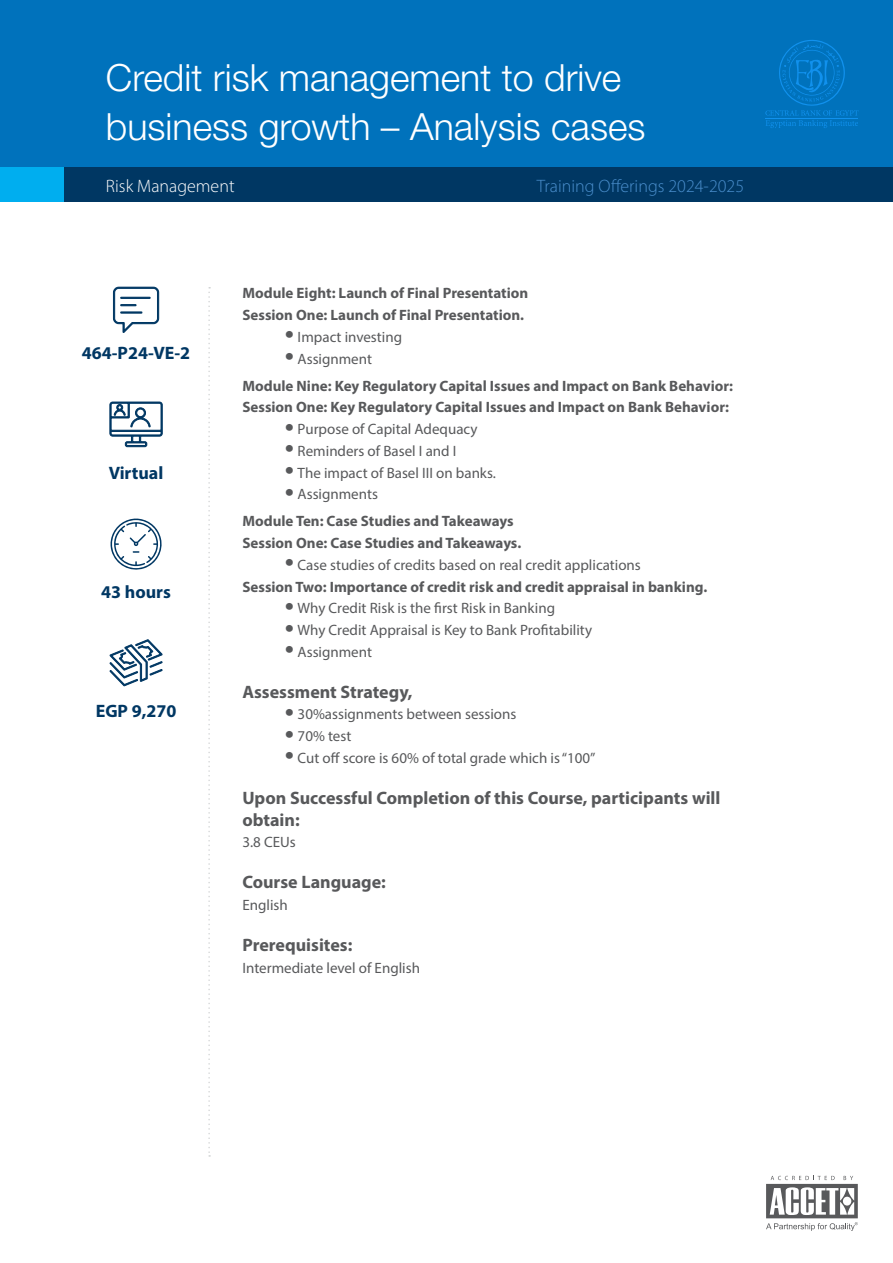
<style>
.page{position:relative;width:893px;height:1263px;background:#fff}
.page>*{position:absolute;margin:0;border:0;box-sizing:border-box;transform-origin:0 0}
.t1{font:300 37.5px/49.5px "Helvetica Neue LT Std";color:#fff}
.t2{font:700 18px/21.8px "Myriad Pro";color:#58595b}
.t3{font:700 18px "Myriad Pro";color:#003763}
.t4{font:300 18px "Myriad Pro";color:#4a8ecc}
.t5{font:300 18px "Myriad Pro";color:#fff}
.t6{font:700 15px/21.8px "Myriad Pro";color:#58595b}
.t7{font:15px "Myriad Pro";color:#58595b}
.s1{font-size:33px}
.s2{font-weight:400;font-size:33px}
.s3{font-weight:400}
</style>
<div class="page">
<div style="left:0;top:0;width:893px;height:168px;background:#0072bc"></div>
<div style="left:0;top:168px;width:893px;height:34px;background:#003763"></div>
<div style="left:0;top:168px;width:64px;height:34px;background:#00aeef"></div>
<svg style="left:208px;top:287px;width:2px;height:870px"></svg>
<svg style="left:766px;top:1176px;width:92px;height:55px"></svg>
<svg style="left:765px;top:40px;width:93px;height:88px"></svg>
<svg style="left:109px;top:402px;width:54px;height:45px"></svg>
<svg style="left:113px;top:287px;width:46px;height:46px"></svg>
<svg style="left:109px;top:639px;width:54px;height:47px"></svg>
<svg style="left:111px;top:519px;width:51px;height:51px"></svg>
<h1 class="t1" style="left:106px;top:52px;width:541px">Credit risk management to drive business growth – Analysis cases</h1>
<p class="t5" style="left:106px;top:175px;width:130px">Risk Management</p>
<p class="t4" style="left:537px;top:175px;width:209px">Training Offerings 2024-2025</p>
<p class="t3" style="left:82px;top:342px;width:110px">464-P24-VE-2</p>
<p class="t3" style="left:109px;top:461px;width:56px">Virtual</p>
<p class="t3" style="left:101px;top:580px;width:71px">43 hours</p>
<p class="t3" style="left:96px;top:699px;width:82px">EGP 9,270</p>
<p class="t6" style="left:242px;top:282px;width:287px">Module Eight: Launch of Final Presentation<br>Session One: Launch of Final Presentation.</p>
<p class="t7" style="left:285px;top:327px;width:119px"><span class="s1">•</span> Impact investing</p>
<p class="t6" style="left:242px;top:344px;width:492px;line-height:27px;text-indent:43px"><span class="s2">•</span> <span class="s3">Assignment<br></span>Module Nine: Key Regulatory Capital Issues and Impact on Bank Behavior:</p>
<p class="t6" style="left:242px;top:396px;width:488px">Session One: Key Regulatory Capital Issues and Impact on Bank Behavior:</p>
<p class="t7" style="left:285px;top:420px;width:194px"><span class="s1">•</span> Purpose of Capital Adequacy</p>
<p class="t7" style="left:285px;top:441px;width:173px"><span class="s1">•</span> Reminders of Basel I and I</p>
<p class="t7" style="left:285px;top:463px;width:212px"><span class="s1">•</span> The impact of Basel III on banks.</p>
<p class="t6" style="left:242px;top:480px;width:273px;line-height:27px;text-indent:43px"><span class="s2">•</span> <span class="s3">Assignments<br></span>Module Ten: Case Studies and Takeaways</p>
<p class="t6" style="left:242px;top:532px;width:280px">Session One: Case Studies and Takeaways.</p>
<p class="t6" style="left:242px;top:553px;width:466px;text-indent:43px"><span class="s2">•</span> <span class="s3">Case studies of credits based on real credit applications<br></span>Session Two: Importance of credit risk and credit appraisal in banking.</p>
<p class="t7" style="left:285px;top:599px;width:272px"><span class="s1">•</span> Why Credit Risk is the first Risk in Banking</p>
<p class="t7" style="left:285px;top:621px;width:309px"><span class="s1">•</span> Why Credit Appraisal is Key to Bank Profitability</p>
<p class="t7" style="left:285px;top:642px;width:89px"><span class="s1">•</span> Assignment</p>
<p class="t2" style="left:242px;top:680px;width:172px">Assessment Strategy,</p>
<p class="t7" style="left:285px;top:705px;width:233px"><span class="s1">•</span> 30%assignments between sessions</p>
<p class="t7" style="left:285px;top:727px;width:68px"><span class="s1">•</span> 70% test</p>
<p class="t7" style="left:285px;top:749px;width:312px"><span class="s1">•</span> Cut off score is 60% of total grade which is “100”</p>
<p class="t2" style="left:242px;top:786px;width:480px">Upon Successful Completion of this Course, participants will obtain:</p>
<p class="t7" style="left:242px;top:833px;width:55px">3.8 CEUs</p>
<p class="t2" style="left:242px;top:871px;width:145px">Course Language:</p>
<p class="t7" style="left:242px;top:896px;width:47px">English</p>
<p class="t2" style="left:242px;top:933px;width:112px">Prerequisites:</p>
<p class="t7" style="left:242px;top:958px;width:179px">Intermediate level of English</p>
</div>
